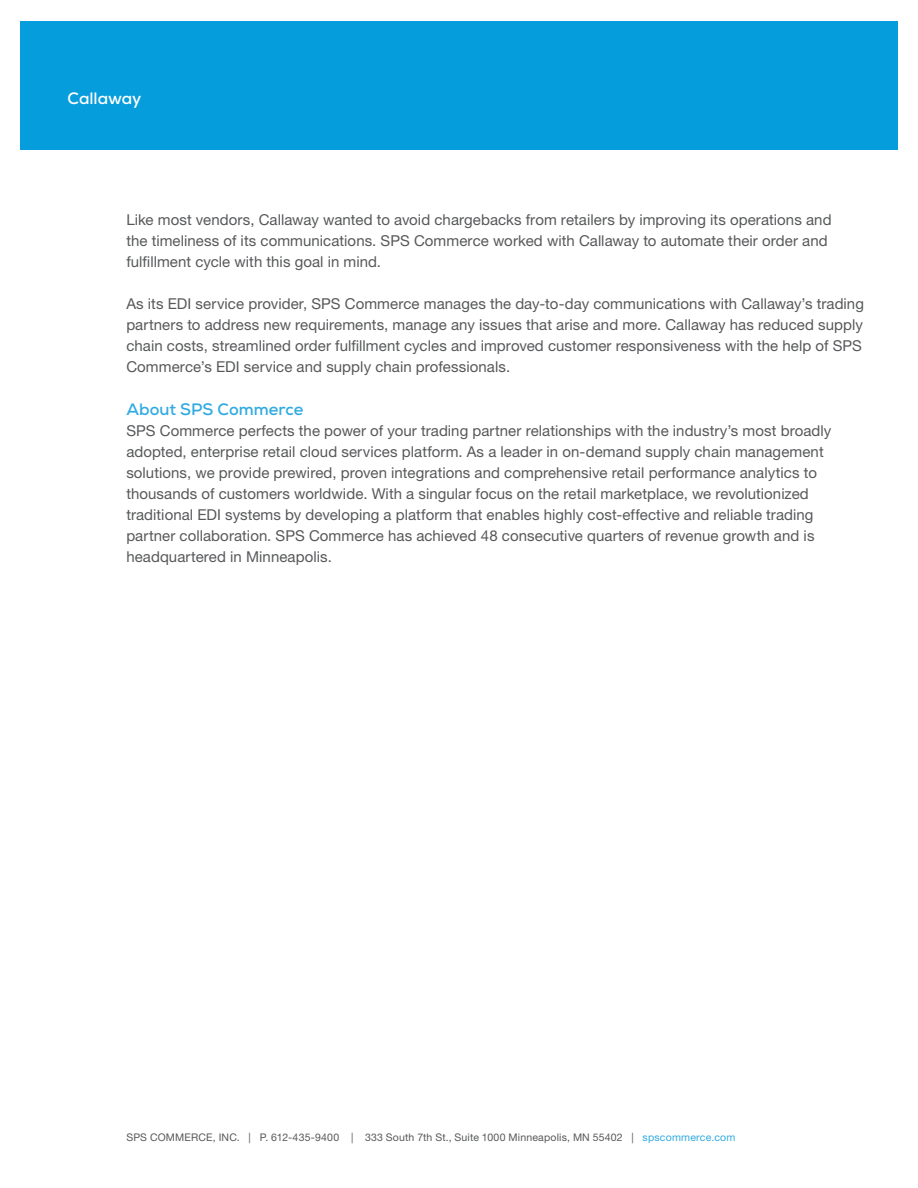
<style>
.page{position:relative;width:918px;height:1188px;background:#fff}
.page>*{position:absolute;margin:0;border:0;box-sizing:border-box;transform-origin:0 0}
.t1{font:700 16.5px "Nexa";color:#30aae1}
.t2{font:700 16.5px "Nexa";color:#fff}
.t3{font:15px/21px "Helvetica Neue LT Std";letter-spacing:.005em;color:#57585a}
.t4{font:10.5px "Helvetica Neue LT Std";letter-spacing:.02em;color:#57585a}
.s1{color:#30aae1}
</style>
<div class="page">
<div style="left:20px;top:21px;width:878px;height:128px;background:#069ddc"></div>
<p class="t2" style="left:68px;top:88px;width:76px">Callaway</p>
<p class="t3" style="left:126px;top:209px;width:707px">Like most vendors, Callaway wanted to avoid chargebacks from retailers by improving its operations and the timeliness of its communications. SPS Commerce worked with Callaway to automate their order and fulfillment cycle with this goal in mind.</p>
<p class="t3" style="left:126px;top:293px;width:739px">As its EDI service provider, SPS Commerce manages the day-to-day communications with Callaway’s trading partners to address new requirements, manage any issues that arise and more. Callaway has reduced supply chain costs, streamlined order fulfillment cycles and improved customer responsiveness with the help of SPS Commerce’s EDI service and supply chain professionals.</p>
<p class="t1" style="left:126px;top:399px;width:179px">About SPS Commerce</p>
<p class="t3" style="left:126px;top:420px;width:707px">SPS Commerce perfects the power of your trading partner relationships with the industry’s most broadly adopted, enterprise retail cloud services platform. As a leader in on-demand supply chain management solutions, we provide prewired, proven integrations and comprehensive retail performance analytics to thousands of customers worldwide. With a singular focus on the retail marketplace, we revolutionized traditional EDI systems by developing a platform that enables highly cost-effective and reliable trading partner collaboration. SPS Commerce has achieved 48 consecutive quarters of revenue growth and is headquartered in Minneapolis.</p>
<p class="t4" style="left:126px;top:1132px;width:611px">SPS COMMERCE, INC. | P. 612-435-9400 | 333 South 7th St., Suite 1000 Minneapolis, MN 55402 | <span class="s1">spscommerce.com</span></p>
</div>
